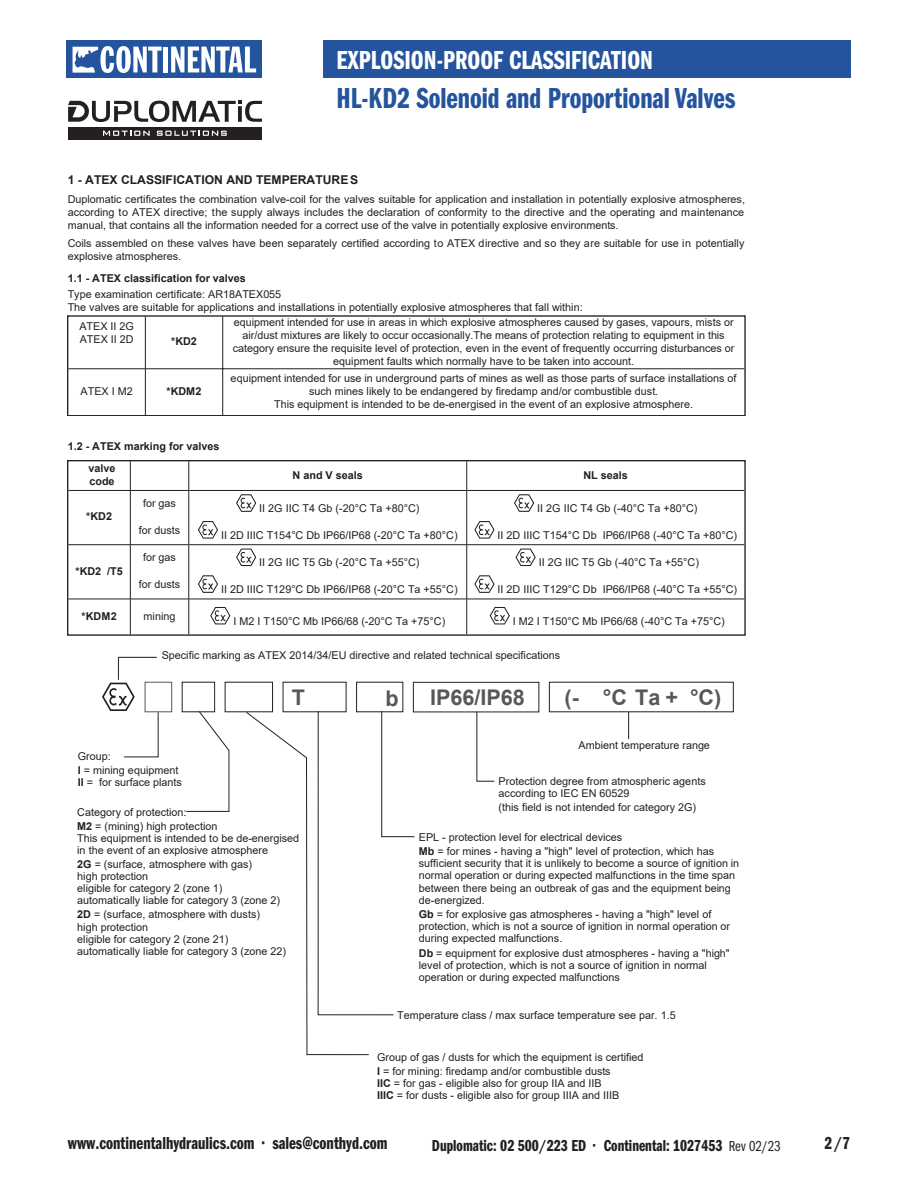
<style>
.page{position:relative;width:918px;height:1188px;background:#fff}
.page>*{position:absolute;margin:0;border:0;box-sizing:border-box;transform-origin:0 0}
.t1{font:30px "ITC Franklin Gothic Std Dm Cp";color:#24549d}
.t2{font:27px "ITC Franklin Gothic Std Dm Cp";color:#fff}
.t3{font:700 21.6px "Arial";color:#57585a}
.t4{font:18px "ITC Franklin Gothic Std Dm Cp";color:#231f20}
.t5{font:16.5px "ITC Franklin Gothic Std Dm Cp";color:#231f20}
.t6{font:700 12.15px "Arial";color:#231f20}
.t7{font:10.8px/12.1px "Arial";color:#231f20}
.t8{font:700 10.8px/12.1px "Arial";color:#231f20}
.s1{font-weight:700}
.s2{font-family:"ITC Franklin Gothic Std Bk Cp";font-size:15px}
</style>
<div class="page">
<div style="left:323px;top:40px;width:527px;height:38px;background:#24549d"></div>
<div style="left:67px;top:41px;width:195px;height:37px;background:#24549d"></div>
<div style="left:163px;top:47px;width:5px;height:25px;background:#fff"></div>
<svg style="left:171px;top:47px;width:85px;height:25px"></svg>
<svg style="left:73px;top:46px;width:89px;height:27px"></svg>
<div style="left:68px;top:127px;width:194px;height:13px;background:#241f21"></div>
<svg style="left:68px;top:101px;width:194px;height:21px"></svg>
<svg style="left:103px;top:131px;width:47px;height:5px"></svg>
<svg style="left:157px;top:131px;width:70px;height:5px"></svg>
<div style="left:68px;top:316px;width:677px;height:100px;border:1px solid #231f20"></div>
<hr style="left:145px;top:317px;width:1px;height:98px;background:#231f20">
<hr style="left:222px;top:317px;width:1px;height:98px;background:#231f20">
<hr style="left:68px;top:368px;width:77px;height:1px;background:#231f20">
<hr style="left:146px;top:368px;width:76px;height:1px;background:#231f20">
<hr style="left:223px;top:368px;width:521px;height:1px;background:#231f20">
<svg style="left:102px;top:657px;width:57px;height:101px"></svg>
<div style="left:145px;top:682px;width:27px;height:30px;border:1px solid #57585a"></div>
<svg style="left:186px;top:711px;width:183px;height:344px"></svg>
<svg style="left:318px;top:710px;width:97px;height:305px"></svg>
<svg style="left:476px;top:711px;width:153px;height:71px"></svg>
<div style="left:413px;top:682px;width:126px;height:30px;border:1px solid #231f20"></div>
<svg style="left:236px;top:494px;width:20px;height:18px"></svg>
<svg style="left:514px;top:494px;width:20px;height:18px"></svg>
<svg style="left:198px;top:521px;width:20px;height:18px"></svg>
<svg style="left:474px;top:521px;width:21px;height:18px"></svg>
<svg style="left:236px;top:549px;width:20px;height:17px"></svg>
<svg style="left:516px;top:549px;width:20px;height:17px"></svg>
<svg style="left:198px;top:575px;width:20px;height:18px"></svg>
<svg style="left:474px;top:575px;width:21px;height:18px"></svg>
<svg style="left:210px;top:607px;width:20px;height:17px"></svg>
<svg style="left:490px;top:607px;width:20px;height:17px"></svg>
<hr style="left:130px;top:461px;width:1px;height:173px;background:#231f20">
<hr style="left:188px;top:461px;width:1px;height:173px;background:#231f20">
<hr style="left:466px;top:461px;width:1px;height:173px;background:#231f20">
<hr style="left:68px;top:490px;width:62px;height:1px;background:#231f20">
<hr style="left:131px;top:490px;width:57px;height:1px;background:#231f20">
<hr style="left:189px;top:490px;width:277px;height:1px;background:#231f20">
<hr style="left:467px;top:490px;width:277px;height:1px;background:#231f20">
<hr style="left:68px;top:544px;width:62px;height:1px;background:#231f20">
<hr style="left:131px;top:544px;width:57px;height:1px;background:#231f20">
<hr style="left:189px;top:544px;width:277px;height:1px;background:#231f20">
<hr style="left:467px;top:544px;width:277px;height:1px;background:#231f20">
<hr style="left:68px;top:599px;width:62px;height:1px;background:#231f20">
<hr style="left:131px;top:599px;width:57px;height:1px;background:#231f20">
<hr style="left:189px;top:599px;width:277px;height:1px;background:#231f20">
<hr style="left:467px;top:599px;width:277px;height:1px;background:#231f20">
<h2 class="t2" style="left:336px;top:45px;width:318px">EXPLOSION-PROOF CLASSIFICATION</h2>
<h1 class="t1" style="left:336px;top:81px;width:401px">HL-KD2 Solenoid and Proportional Valves</h1>
<p class="t6" style="left:68px;top:171px;width:292px">1 - ATEX CLASSIFICATION AND TEMPERATURES</p>
<p class="t7" style="left:68px;top:193px;width:679px;line-height:12.9px;text-align:justify">Duplomatic certificates the combination valve-coil for the valves suitable for application and installation in potentially explosive atmospheres, according to ATEX directive; the supply always includes the declaration of conformity to the directive and the operating and maintenance manual, that contains all the information needed for a correct use of the valve in potentially explosive environments.</p>
<p class="t7" style="left:68px;top:237px;width:678px;line-height:12.9px">Coils assembled on these valves have been separately certified according to ATEX directive and so they are suitable for use in potentially explosive atmospheres.</p>
<p class="t8" style="left:68px;top:272px;width:180px">1.1 - ATEX classification for valves</p>
<p class="t7" style="left:68px;top:288px;width:517px;line-height:12.9px">Type examination certificate: AR18ATEX055<br>The valves are suitable for applications and installations in potentially explosive atmospheres that fall within:</p>
<p class="t7" style="left:80px;top:333px;width:56px">ATEX II 2D</p>
<p class="t8" style="left:171px;top:336px;width:27px">*KD2</p>
<p class="t7" style="left:233px;top:316px;width:503px;line-height:12.9px;text-align:center">equipment intended for use in areas in which explosive atmospheres caused by gases, vapours, mists or air/dust mixtures are likely to occur occasionally.The means of protection relating to equipment in this category ensure the requisite level of protection, even in the event of frequently occurring disturbances or equipment faults which normally have to be taken into account.</p>
<p class="t7" style="left:79px;top:320px;width:56px">ATEX II 2G</p>
<p class="t7" style="left:81px;top:385px;width:54px">ATEX I M2</p>
<p class="t8" style="left:167px;top:385px;width:37px">*KDM2</p>
<p class="t7" style="left:231px;top:372px;width:507px;line-height:12.9px;text-align:center">equipment intended for use in underground parts of mines as well as those parts of surface installations of such mines likely to be endangered by firedamp and/or combustible dust.<br>This equipment is intended to be de-energised in the event of an explosive atmosphere.</p>
<p class="t8" style="left:68px;top:441px;width:153px">1.2 - ATEX marking for valves</p>
<p class="t8" style="left:89px;top:463px;width:29px">valve code</p>
<p class="t8" style="left:293px;top:469px;width:72px">N and V seals</p>
<p class="t8" style="left:584px;top:469px;width:46px">NL seals</p>
<p class="t8" style="left:86px;top:511px;width:27px">*KD2</p>
<p class="t7" style="left:143px;top:497px;width:35px">for gas</p>
<p class="t7" style="left:259px;top:502px;width:162px">II 2G IIC T4 Gb (-20°C Ta +80°C)</p>
<p class="t7" style="left:537px;top:502px;width:162px">II 2G IIC T4 Gb (-40°C Ta +80°C)</p>
<p class="t7" style="left:139px;top:524px;width:43px">for dusts</p>
<p class="t7" style="left:221px;top:529px;width:238px">II 2D IIIC T154°C Db IP66/IP68 (-20°C Ta +80°C)</p>
<p class="t7" style="left:498px;top:529px;width:241px">II 2D IIIC T154°C Db IP66/IP68 (-40°C Ta +80°C)</p>
<p class="t8" style="left:75px;top:565px;width:49px">*KD2 /T5</p>
<p class="t7" style="left:143px;top:551px;width:35px">for gas</p>
<p class="t7" style="left:259px;top:556px;width:162px">II 2G IIC T5 Gb (-20°C Ta +55°C)</p>
<p class="t7" style="left:539px;top:556px;width:162px">II 2G IIC T5 Gb (-40°C Ta +55°C)</p>
<p class="t7" style="left:139px;top:578px;width:43px">for dusts</p>
<p class="t7" style="left:221px;top:583px;width:238px">II 2D IIIC T129°C Db IP66/IP68 (-20°C Ta +55°C)</p>
<p class="t7" style="left:498px;top:583px;width:241px">II 2D IIIC T129°C Db IP66/IP68 (-40°C Ta +55°C)</p>
<p class="t8" style="left:82px;top:610px;width:37px">*KDM2</p>
<p class="t7" style="left:144px;top:610px;width:33px">mining</p>
<p class="t7" style="left:233px;top:615px;width:213px">I M2 I T150°C Mb IP66/68 (-20°C Ta +75°C)</p>
<p class="t7" style="left:513px;top:615px;width:213px">I M2 I T150°C Mb IP66/68 (-40°C Ta +75°C)</p>
<p class="t7" style="left:162px;top:649px;width:400px">Specific marking as ATEX 2014/34/EU directive and related technical specifications</p>
<p class="t7" style="left:78px;top:749px;width:102px;line-height:14.1px">Group:<br><span class="s1">I</span> = mining equipment</p>
<p class="t7" style="left:78px;top:776px;width:106px"><span class="s1">II</span> = for surface plants</p>
<p class="t7" style="left:77px;top:805px;width:142px;line-height:14.1px">Category of protection:<br><span class="s1">M2</span> = (mining) high protection</p>
<p class="t7" style="left:77px;top:832px;width:223px">This equipment is intended to be de-energised in the event of an explosive atmosphere</p>
<p class="t7" style="left:77px;top:858px;width:204px"><span class="s1">2G</span> = (surface, atmosphere with gas)<br>high protection<br>eligible for category 2 (zone 1) automatically liable for category 3 (zone 2)</p>
<p class="t7" style="left:77px;top:909px;width:210px"><span class="s1">2D</span> = (surface, atmosphere with dusts)<br>high protection<br>eligible for category 2 (zone 21) automatically liable for category 3 (zone 22)</p>
<h3 class="t3" style="left:430px;top:682px;width:96px">IP66/IP68</h3>
<h3 class="t3" style="left:565px;top:682px;width:158px">(- °C Ta + °C)</h3>
<p class="t7" style="left:579px;top:739px;width:133px">Ambient temperature range</p>
<p class="t7" style="left:499px;top:775px;width:209px">Protection degree from atmospheric agents according to IEC EN 60529</p>
<p class="t7" style="left:499px;top:801px;width:199px">(this field is not intended for category 2G)</p>
<p class="t7" style="left:419px;top:830px;width:297px;line-height:14.1px">EPL - protection level for electrical devices<br><span class="s1">Mb</span> = for mines - having a "high" level of protection, which has</p>
<p class="t7" style="left:419px;top:857px;width:322px">sufficient security that it is unlikely to become a source of ignition in normal operation or during expected malfunctions in the time span between there being an outbreak of gas and the equipment being de-energized.</p>
<p class="t7" style="left:419px;top:908px;width:313px"><span class="s1">Gb</span> = for explosive gas atmospheres - having a "high" level of protection, which is not a source of ignition in normal operation or during expected malfunctions.</p>
<p class="t7" style="left:419px;top:947px;width:312px"><span class="s1">Db</span> = equipment for explosive dust atmospheres - having a "high" level of protection, which is not a source of ignition in normal operation or during expected malfunctions</p>
<p class="t7" style="left:397px;top:1009px;width:280px">Temperature class / max surface temperature see par. 1.5</p>
<p class="t7" style="left:377px;top:1050px;width:268px;line-height:14.1px">Group of gas / dusts for which the equipment is certified<br><span class="s1">I</span> = for mining: firedamp and/or combustible dusts</p>
<p class="t7" style="left:377px;top:1077px;width:244px"><span class="s1">IIC</span> = for gas - eligible also for group IIA and IIB<br><span class="s1">IIIC</span> = for dusts - eligible also for group IIIA and IIIB</p>
<h3 class="t4" style="left:68px;top:1133px;width:321px">www.continentalhydraulics.com • sales@conthyd.com</h3>
<h3 class="t4" style="left:825px;top:1133px;width:27px">2/7</h3>
<h3 class="t5" style="left:432px;top:1136px;width:350px">Duplomatic: 02 500/223 ED • Continental: 1027453 <span class="s2">Rev 02/23</span></h3>
</div>
